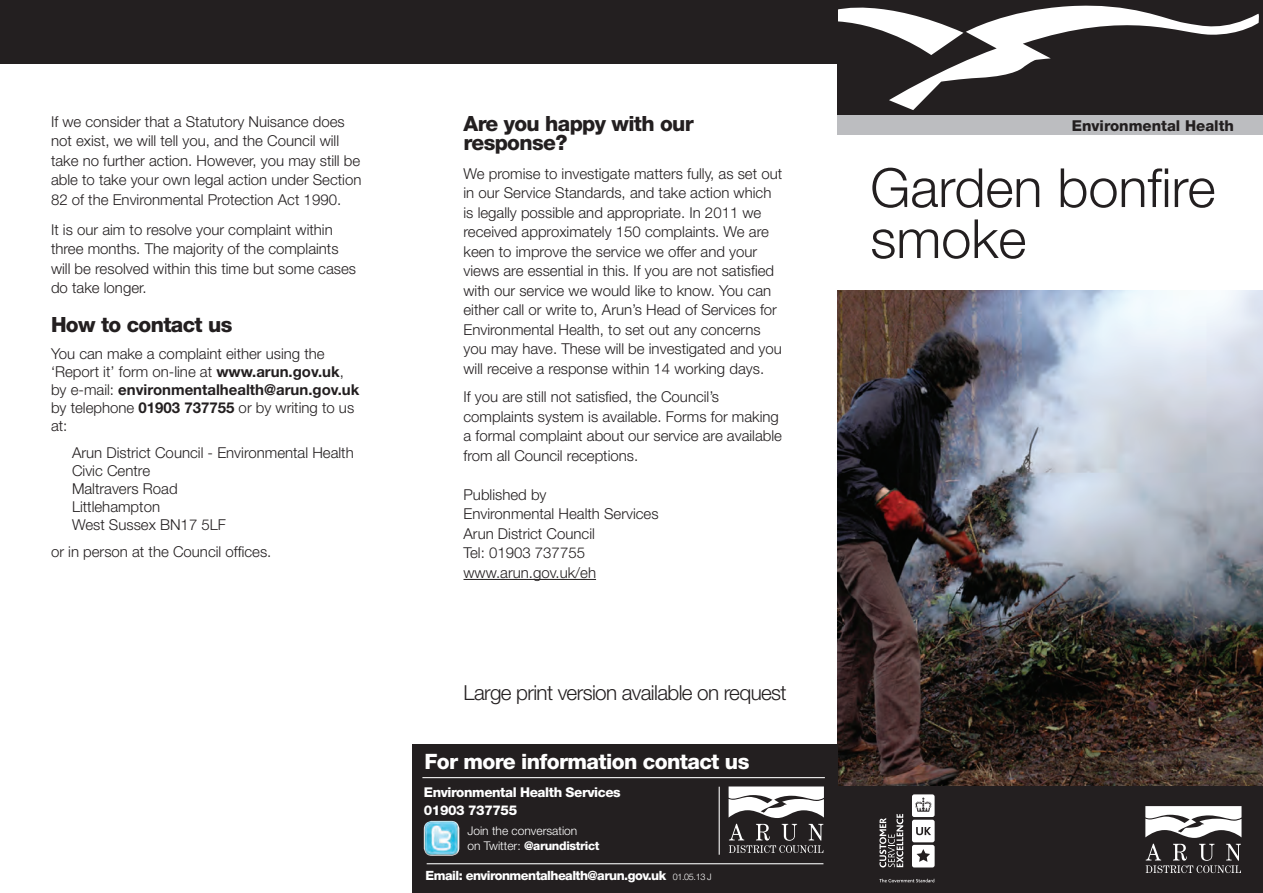
<style>
.page{position:relative;width:1263px;height:893px;background:#fff}
.page>*{position:absolute;margin:0;border:0;box-sizing:border-box;transform-origin:0 0}
.t1{font:300 54px/51px "Helvetica Neue";color:#231f20}
.t2{font:800 21.15px "Helvetica Neue";letter-spacing:-.03em;color:#fff}
.t3{font:800 21px/19.5px "Helvetica Neue";letter-spacing:-.03em;color:#231f20}
.t4{font:300 20.7px "Helvetica Neue";letter-spacing:-.03em;color:#231f20}
.t5{font:300 15px/19.5px "Helvetica Neue";color:#231f20}
.t6{font:800 15px "Helvetica Neue";color:#231f20}
.t7{font:800 13.5px/18px "Helvetica Neue";letter-spacing:-.03em;color:#fff}
.t8{font:800 12.75px "Helvetica Neue";letter-spacing:-.04em;color:#fff}
.t9{font:300 12px/15px "Helvetica Neue";color:#fff}
.s1{font-weight:700}
.s2{font-weight:800}
.s3{font-weight:300;font-size:9px}
</style>
<div class="page">
<div style="left:838px;top:98px;width:425px;height:37px;background:#bcbdc0"></div>
<img style="left:838px;top:291px;width:425px;height:496px">
<div style="left:838px;top:0;width:425px;height:115px;background:#231f20"></div>
<svg style="left:838px;top:6px;width:421px;height:104px"></svg>
<div style="left:838px;top:787px;width:425px;height:106px;background:#231f20"></div>
<svg style="left:1145px;top:806px;width:96px;height:32px"></svg>
<svg style="left:1146px;top:844px;width:95px;height:29px"></svg>
<svg style="left:879px;top:814px;width:24px;height:53px"></svg>
<svg style="left:879px;top:879px;width:55px;height:3px"></svg>
<svg style="left:912px;top:794px;width:23px;height:73px;background:#cecdcd"></svg>
<hr style="left:463px;top:579px;width:133px;height:1px;background:#231f20">
<div style="left:0;top:0;width:838px;height:64px;background:#231f20"></div>
<div style="left:412px;top:744px;width:426px;height:149px;background:#231f20"></div>
<svg style="left:729px;top:786px;width:95px;height:32px"></svg>
<svg style="left:729px;top:824px;width:94px;height:29px"></svg>
<hr style="left:719px;top:787px;width:1px;height:68px;background:#fff">
<img style="left:424px;top:821px;width:35px;height:35px">
<hr style="left:422px;top:777px;width:403px;height:1px;background:#fff">
<hr style="left:427px;top:863px;width:396px;height:1px;background:#fff">
<p class="t5" style="left:51px;top:111px;width:312px">If we consider that a Statutory Nuisance does not exist, we will tell you, and the Council will take no further action. However, you may still be able to take your own legal action under Section 82 of the Environmental Protection Act 1990.</p>
<p class="t5" style="left:51px;top:219px;width:307px">It is our aim to resolve your complaint within three months. The majority of the complaints will be resolved within this time but some cases do take longer.</p>
<h3 class="t3" style="left:51px;top:315px;width:183px">How to contact us</h3>
<p class="t5" style="left:51px;top:344px;width:310px;line-height:18px">You can make a complaint either using the ‘Report it’ form on-line at <span class="s1">www.arun.gov.uk</span>, by e-mail: <span class="s1">environmentalhealth@arun.gov.uk </span>by telephone <span class="s1">01903 737755</span> or by writing to us at:</p>
<p class="t5" style="left:72px;top:443px;width:283px;line-height:18px">Arun District Council - Environmental Health<br>Civic Centre<br>Maltravers Road<br>Littlehampton<br>West Sussex BN17 5LF</p>
<p class="t5" style="left:51px;top:542px;width:222px">or in person at the Council offices.</p>
<h3 class="t3" style="left:463px;top:114px;width:232px">Are you happy with our response?</h3>
<p class="t5" style="left:463px;top:163px;width:320px">We promise to investigate matters fully, as set out in our Service Standards, and take action which is legally possible and appropriate. In 2011 we received approximately 150 complaints. We are keen to improve the service we offer and your views are essential in this. If you are not satisfied with our service we would like to know. You can either call or write to, Arun’s Head of Services for Environmental Health, to set out any concerns you may have. These will be investigated and you will receive a response within 14 working days.</p>
<p class="t5" style="left:463px;top:387px;width:320px">If you are still not satisfied, the Council’s complaints system is available. Forms for making a formal complaint about our service are available from all Council receptions.</p>
<p class="t5" style="left:463px;top:484px;width:197px">Published by<br>Environmental Health Services<br>Arun District Council<br>Tel: 01903 737755 www.arun.gov.uk/eh</p>
<h3 class="t4" style="left:463px;top:680px;width:325px">Large print version available on request</h3>
<h2 class="t2" style="left:424px;top:749px;width:326px">For more information contact us</h2>
<p class="t7" style="left:424px;top:783px;width:198px">Environmental Health Services<br>01903 737755</p>
<p class="t9" style="left:467px;top:822px;width:134px">Join the conversation<br>on Twitter: <span class="s2">@arundistrict</span></p>
<p class="t8" style="left:426px;top:868px;width:288px">Email: environmentalhealth@arun.gov.uk <span class="s3">01.05.13 J</span></p>
<p class="t6" style="left:1072px;top:117px;width:164px">Environmental Health</p>
<h1 class="t1" style="left:870px;top:161px;width:347px">Garden bonfire smoke</h1>
</div>
